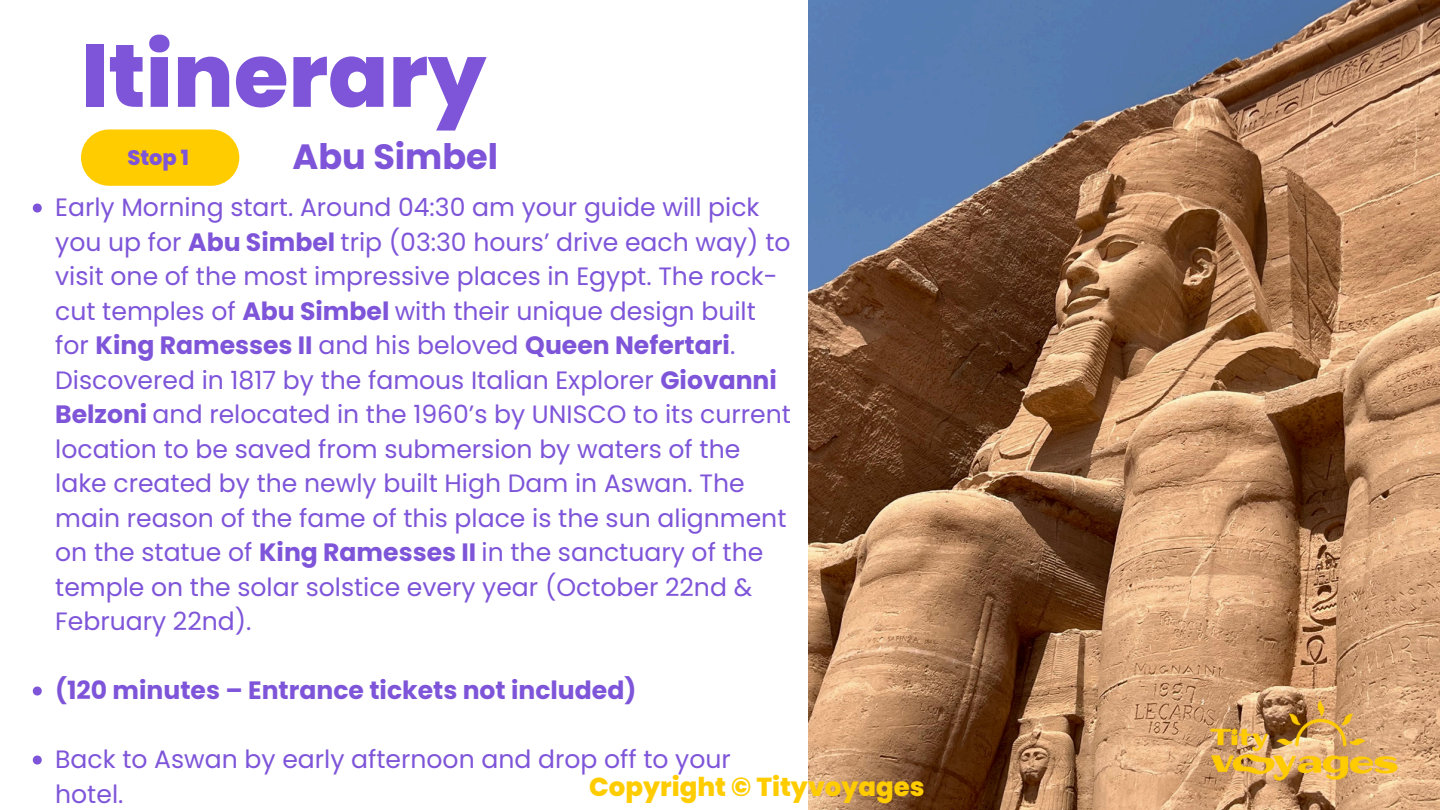
<style>
.page{position:relative;width:1440px;height:810px;background:#fff}
.page>*{position:absolute;margin:0;border:0;box-sizing:border-box;transform-origin:0 0}
.t1{font:800 88.7px "Poppins";color:#7e55d9}
.t2{font:700 35.1px "Poppins";color:#7e55d9}
.t3{font:800 26px "Poppins";color:#fc0}
.t4{font:25.1px/34.5px "Poppins";color:#7e55d9}
.t5{font:700 25.1px "Poppins";color:#7e55d9}
.t6{font:800 21px "Poppins";color:#7e55d9}
.s1{font-weight:700}
</style>
<div class="page">
<div style="left:81px;top:129px;width:158px;height:57px;background:#fc0;border-radius:28px"></div>
<img style="left:808px;top:0;width:632px;height:810px">
<img style="left:1198px;top:691px;width:212px;height:99px">
<svg style="left:33px;top:204px;width:9px;height:9px"></svg>
<svg style="left:33px;top:687px;width:9px;height:9px"></svg>
<svg style="left:33px;top:756px;width:9px;height:9px"></svg>
<p class="t1" style="left:81px;top:14px;width:407px">Itinerary</p>
<h2 class="t2" style="left:293px;top:132px;width:207px">Abu Simbel</h2>
<p class="t4" style="left:55px;top:190px;width:737px">Early Morning start. Around 04:30 am your guide will pick you up for <span class="s1">Abu Simbel</span> trip (03:30 hours’ drive each way) to visit one of the most impressive places in Egypt. The rock&shy;cut temples of <span class="s1">Abu Simbel</span> with their unique design built for <span class="s1">King Ramesses II</span> and his beloved <span class="s1">Queen Nefertari</span>.<br>Discovered in 1817 by the famous Italian Explorer <span class="s1">Giovanni Belzoni</span> and relocated in the 1960’s by UNISCO to its current location to be saved from submersion by waters of the lake created by the newly built High Dam in Aswan. The main reason of the fame of this place is the sun alignment on the statue of <span class="s1">King Ramesses II</span> in the sanctuary of the temple on the solar solstice every year (October 22nd &amp; February 22nd).</p>
<p class="t5" style="left:55px;top:673px;width:583px">(120 minutes – Entrance tickets not included)</p>
<p class="t6" style="left:127px;top:143px;width:63px">Stop 1</p>
<p class="t4" style="left:55px;top:742px;width:677px">Back to Aswan by early afternoon and drop off to your hotel.</p>
<h3 class="t3" style="left:589px;top:768px;width:337px">Copyright © Tityvoyages</h3>
</div>
